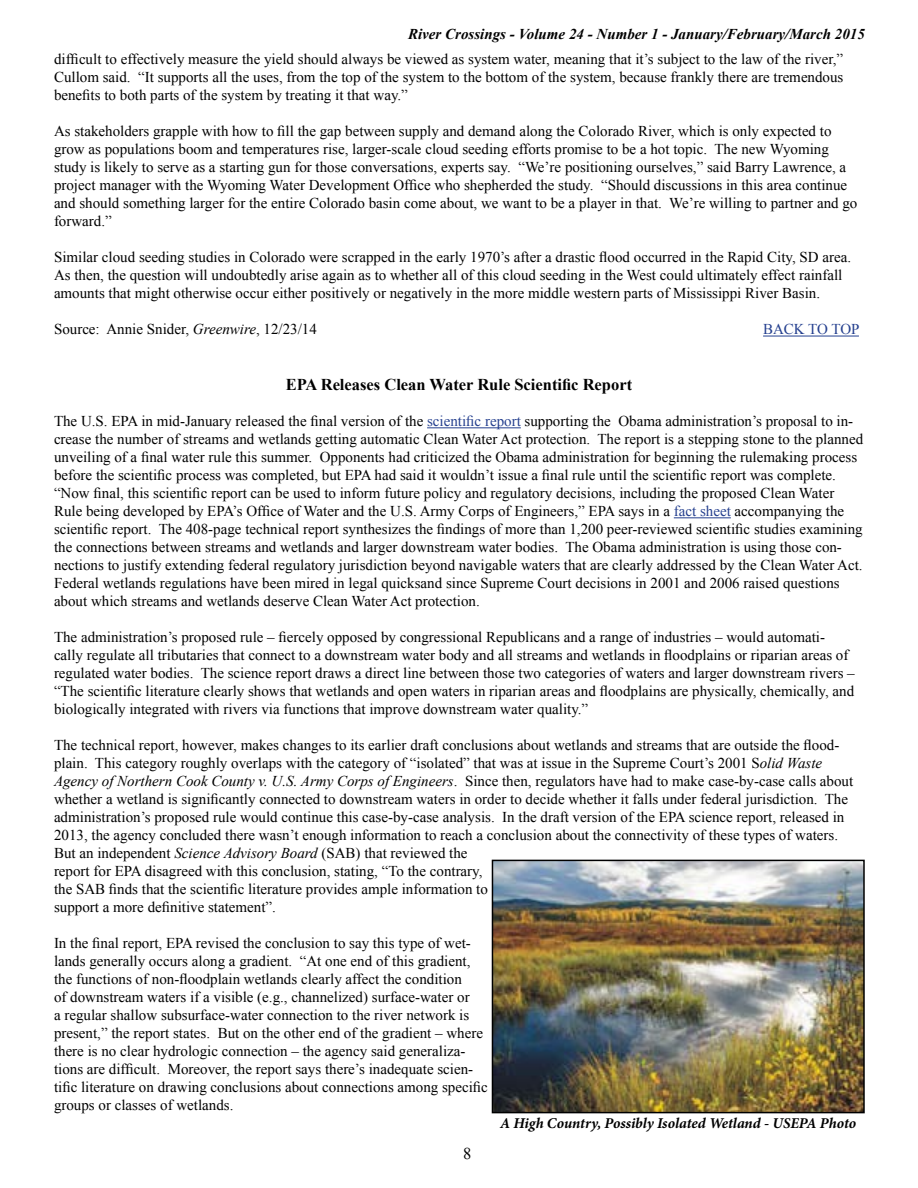
<style>
.page{position:relative;width:918px;height:1188px;background:#fff}
.page>*{position:absolute;margin:0;border:0;box-sizing:border-box;transform-origin:0 0}
.t1{font:700 16.5px "Times New Roman";color:#000}
.t2{font:16.5px "Times New Roman";color:#000}
.t3{font:15px/18px "Times New Roman";color:#000}
.t4{font:italic 700 15px "Times New Roman";color:#000}
.t5{font:italic 700 15px "Minion Pro";letter-spacing:-.005em;color:#000}
.t6{font:15px "Times New Roman";color:#25408f}
.s1{font-style:italic}
.s2{color:#25408f}
</style>
<div class="page">
<hr style="left:763px;top:336px;width:96px;height:1px;background:#25408f">
<hr style="left:427px;top:427px;width:94px;height:1px;background:#25408f">
<hr style="left:674px;top:517px;width:57px;height:1px;background:#25408f">
<img style="left:495px;top:863px;width:367px;height:247px">
<div style="left:492px;top:860px;width:373px;height:253px;border:2px solid #000"></div>
<p class="t4" style="left:408px;top:23px;width:458px">River Crossings - Volume 24 - Number 1 - January/February/March 2015</p>
<p class="t3" style="left:54px;top:50px;width:791px;text-align:justify">difficult to effectively measure the yield should always be viewed as system water, meaning that it’s subject to the law of the river,” Cullom said. “It supports all the uses, from the top of the system to the bottom of the system, because frankly there are tremendous benefits to both parts of the system by treating it that way.”</p>
<p class="t3" style="left:54px;top:122px;width:805px">As stakeholders grapple with how to fill the gap between supply and demand along the Colorado River, which is only expected to grow as populations boom and temperatures rise, larger-scale cloud seeding efforts promise to be a hot topic. The new Wyoming study is likely to serve as a starting gun for those conversations, experts say. “We’re positioning ourselves,” said Barry Lawrence, a project manager with the Wyoming Water Development Office who shepherded the study. “Should discussions in this area continue and should something larger for the entire Colorado basin come about, we want to be a player in that. We’re willing to partner and go forward.”</p>
<p class="t3" style="left:54px;top:248px;width:799px">Similar cloud seeding studies in Colorado were scrapped in the early 1970’s after a drastic flood occurred in the Rapid City, SD area.<br>As then, the question will undoubtedly arise again as to whether all of this cloud seeding in the West could ultimately effect rainfall amounts that might otherwise occur either positively or negatively in the more middle western parts of Mississippi River Basin.</p>
<p class="t3" style="left:54px;top:320px;width:264px">Source: Annie Snider, <span class="s1">Greenwire</span>, 12/23/14</p>
<p class="t6" style="left:763px;top:319px;width:98px">BACK TO TOP</p>
<p class="t1" style="left:286px;top:373px;width:348px">EPA Releases Clean Water Rule Scientific Report</p>
<p class="t3" style="left:54px;top:412px;width:811px">The U.S. EPA in mid-January released the final version of the <span class="s2">scientific report</span> supporting the Obama administration’s proposal to in&shy;crease the number of streams and wetlands getting automatic Clean Water Act protection. The report is a stepping stone to the planned unveiling of a final water rule this summer. Opponents had criticized the Obama administration for beginning the rulemaking process before the scientific process was completed, but EPA had said it wouldn’t issue a final rule until the scientific report was complete. “Now final, this scientific report can be used to inform future policy and regulatory decisions, including the proposed Clean Water Rule being developed by EPA’s Office of Water and the U.S. Army Corps of Engineers,” EPA says in a <span class="s2">fact sheet</span> accompanying the scientific report. The 408-page technical report synthesizes the findings of more than 1,200 peer-reviewed scientific studies examining the connections between streams and wetlands and larger downstream water bodies. The Obama administration is using those con&shy;nections to justify extending federal regulatory jurisdiction beyond navigable waters that are clearly addressed by the Clean Water Act.<br>Federal wetlands regulations have been mired in legal quicksand since Supreme Court decisions in 2001 and 2006 raised questions about which streams and wetlands deserve Clean Water Act protection.</p>
<p class="t3" style="left:54px;top:628px;width:802px">The administration’s proposed rule – fiercely opposed by congressional Republicans and a range of industries – would automati&shy;cally regulate all tributaries that connect to a downstream water body and all streams and wetlands in floodplains or riparian areas of regulated water bodies. The science report draws a direct line between those two categories of waters and larger downstream rivers – “The scientific literature clearly shows that wetlands and open waters in riparian areas and floodplains are physically, chemically, and biologically integrated with rivers via functions that improve downstream water quality.”</p>
<p class="t3" style="left:54px;top:736px;width:801px">The technical report, however, makes changes to its earlier draft conclusions about wetlands and streams that are outside the flood&shy;plain. This category roughly overlaps with the category of “isolated” that was at issue in the Supreme Court’s 2001 S<span class="s1">olid Waste Agency of Northern Cook County v. U.S. Army Corps of Engineers</span>. Since then, regulators have had to make case-by-case calls about whether a wetland is significantly connected to downstream waters in order to decide whether it falls under federal jurisdiction. The administration’s proposed rule would continue this case-by-case analysis. In the draft version of the EPA science report, released in 2013, the agency concluded there wasn’t enough information to reach a conclusion about the connectivity of these types of waters.<br>But an independent <span class="s1">Science Advisory Board</span> (SAB) that reviewed the<br>report for EPA disagreed with this conclusion, stating, “To the contrary,<br>the SAB finds that the scientific literature provides ample information to<br>support a more definitive statement”.</p>
<p class="t3" style="left:54px;top:934px;width:435px">In the final report, EPA revised the conclusion to say this type of wet&shy;lands generally occurs along a gradient. “At one end of this gradient, the functions of non-floodplain wetlands clearly affect the condition<br>of downstream waters if a visible (e.g., channelized) surface-water or<br>a regular shallow subsurface-water connection to the river network is present,” the report states. But on the other end of the gradient – where there is no clear hydrologic connection – the agency said generaliza&shy;tions are difficult. Moreover, the report says there’s inadequate scien&shy;tific literature on drawing conclusions about connections among specific groups or classes of wetlands.</p>
<p class="t5" style="left:500px;top:1112px;width:357px">A High Country, Possibly Isolated Wetland - USEPA Photo</p>
<p class="t2" style="left:463px;top:1142px;width:10px">8</p>
</div>
